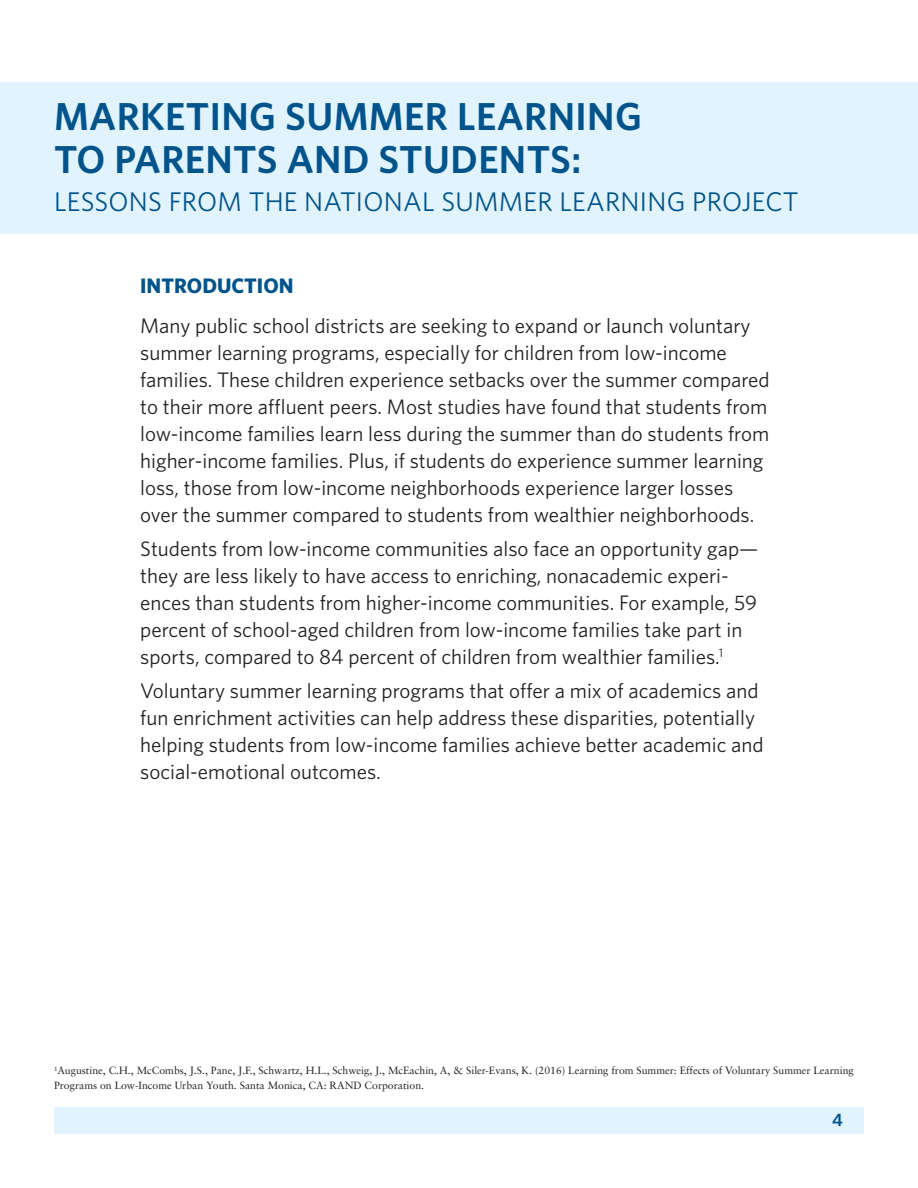
<style>
.page{position:relative;width:918px;height:1188px;background:#fff}
.page>*{position:absolute;margin:0;border:0;box-sizing:border-box;transform-origin:0 0}
.t1{font:600 39px/43.2px "Whitney";letter-spacing:.01em;color:#00548b}
.t2{font:27px "Whitney";letter-spacing:.01em;color:#00548b}
.C1{font:21px/27px "Whitney";color:#231f20}
.t3{font:700 21px "Whitney";color:#00548b}
.t4{font:600 18px "Whitney";color:#00548b}
.t5{font:10.5px/14.2px "Sabon";color:#231f20}
</style>
<div class="page">
<div style="left:54px;top:1107px;width:810px;height:27px;background:#e1f3fc"></div>
<div style="left:0;top:82px;width:918px;height:151px;background:#e1f3fc"></div>
<p class="t1" style="left:54px;top:94px;width:589px">MARKETING SUMMER LEARNING<br>TO PARENTS AND STUDENTS:</p>
<p class="t2" style="left:54px;top:185px;width:746px">LESSONS FROM THE NATIONAL SUMMER LEARNING PROJECT</p>
<h1 class="t3" style="left:140px;top:273px;width:155px">INTRODUCTION</h1>
<p class="C1" style="left:140px;top:312px;width:631px">Many public school districts are seeking to expand or launch voluntary summer learning programs, especially for children from low-income families. These children experience setbacks over the summer compared to their more affluent peers. Most studies have found that students from low-income families learn less during the summer than do students from higher-income families. Plus, if students do experience summer learning loss, those from low-income neighborhoods experience larger losses over the summer compared to students from wealthier neighborhoods.</p>
<p class="C1" style="left:140px;top:535px;width:620px">Students from low-income communities also face an opportunity gap— they are less likely to have access to enriching, nonacademic experi&shy;ences than students from higher-income communities. For example, 59 percent of school-aged children from low-income families take part in sports, compared to 84 percent of children from wealthier families.<sup>1</sup></p>
<p class="C1" style="left:140px;top:677px;width:625px">Voluntary summer learning programs that offer a mix of academics and fun enrichment activities can help address these disparities, potentially helping students from low-income families achieve better academic and social-emotional outcomes.</p>
<p class="t5" style="left:54px;top:1064px;width:801px"><sup>1</sup>Augustine, C.H., McCombs, J.S., Pane, J.F., Schwartz, H.L., Schweig, J., McEachin, A, &amp; Siler-Evans, K. (2016) Learning from Summer: Effects of Voluntary Summer Learning<br>Programs on Low-Income Urban Youth. Santa Monica, CA: RAND Corporation.</p>
<p class="t4" style="left:832px;top:1108px;width:12px">4</p>
</div>
